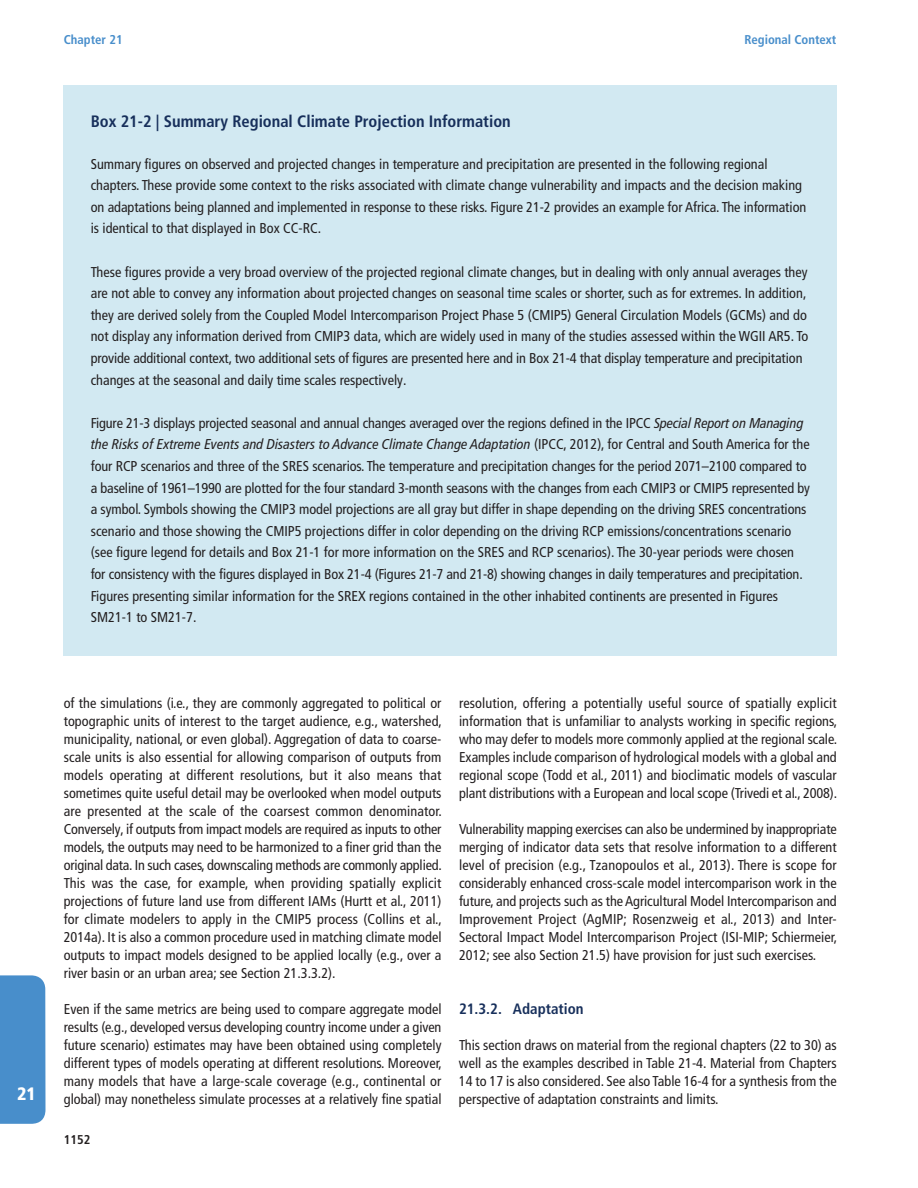
<style>
.page{position:relative;width:918px;height:1188px;background:#fff}
.page>*{position:absolute;margin:0;border:0;box-sizing:border-box;transform-origin:0 0}
.t1{font:900 condensed 18px "Frutiger LT Pro";color:#fff}
.t2{font:700 condensed 16.5px "Frutiger LT Pro";color:#172f5b}
.t3{font:700 condensed 15px "Frutiger LT Pro";color:#172f5b}
.t4{font:condensed 14.25px/18px "Frutiger LT Pro";color:#231f20;text-align:justify}
.t5{font:700 condensed 12.75px "Frutiger LT Pro";color:#488ecb}
.t6{font:700 condensed 12.75px "Frutiger LT Pro";color:#231f20}
.s1{font-style:italic}
</style>
<div class="page">
<div style="left:0;top:975px;width:45px;height:149px;background:#488ecb"></div>
<div style="left:64px;top:85px;width:773px;height:571px;background:#d2e9f2"></div>
<p class="t1" style="left:17px;top:1087px;width:20px">21</p>
<p class="t5" style="left:64px;top:35px;width:60px">Chapter 21</p>
<p class="t5" style="left:744px;top:35px;width:93px">Regional Context</p>
<p class="t2" style="left:91px;top:116px;width:422px">Box 21-2 | Summary Regional Climate Projection Information</p>
<p class="t4" style="left:91px;top:154px;width:717px;line-height:21.6px;text-align:left">Summary figures on observed and projected changes in temperature and precipitation are presented in the following regional chapters. These provide some context to the risks associated with climate change vulnerability and impacts and the decision making on adaptations being planned and implemented in response to these risks. Figure 21-2 provides an example for Africa. The information is identical to that displayed in Box CC-RC.</p>
<p class="t4" style="left:91px;top:262px;width:719px;line-height:21.6px;text-align:left">These figures provide a very broad overview of the projected regional climate changes, but in dealing with only annual averages they are not able to convey any information about projected changes on seasonal time scales or shorter, such as for extremes. In addition, they are derived solely from the Coupled Model Intercomparison Project Phase 5 (CMIP5) General Circulation Models (GCMs) and do not display any information derived from CMIP3 data, which are widely used in many of the studies assessed within the WGII AR5. To provide additional context, two additional sets of figures are presented here and in Box 21-4 that display temperature and precipitation changes at the seasonal and daily time scales respectively.</p>
<p class="t4" style="left:91px;top:414px;width:721px;line-height:21.6px;text-align:left">Figure 21-3 displays projected seasonal and annual changes averaged over the regions defined in the IPCC <span class="s1">Special Report on Managing the Risks of Extreme Events and Disasters to Advance Climate Change Adaptation</span> (IPCC, 2012), for Central and South America for the four RCP scenarios and three of the SRES scenarios. The temperature and precipitation changes for the period 2071–2100 compared to a baseline of 1961–1990 are plotted for the four standard 3-month seasons with the changes from each CMIP3 or CMIP5 represented by a symbol. Symbols showing the CMIP3 model projections are all gray but differ in shape depending on the driving SRES concentrations scenario and those showing the CMIP5 projections differ in color depending on the driving RCP emissions/concentrations scenario (see figure legend for details and Box 21-1 for more information on the SRES and RCP scenarios). The 30-year periods were chosen for consistency with the figures displayed in Box 21-4 (Figures 21-7 and 21-8) showing changes in daily temperatures and precipitation.<br>Figures presenting similar information for the SREX regions contained in the other inhabited continents are presented in Figures SM21-1 to SM21-7.</p>
<p class="t4" style="left:64px;top:696px;width:380px">of the simulations (i.e., they are commonly aggregated to political or topographic units of interest to the target audience, e.g., watershed, municipality, national, or even global). Aggregation of data to coarse&shy;scale units is also essential for allowing comparison of outputs from models operating at different resolutions, but it also means that sometimes quite useful detail may be overlooked when model outputs are presented at the scale of the coarsest common denominator.<br>Conversely, if outputs from impact models are required as inputs to other models, the outputs may need to be harmonized to a finer grid than the original data. In such cases, downscaling methods are commonly applied.<br>This was the case, for example, when providing spatially explicit projections of future land use from different IAMs (Hurtt et al., 2011) for climate modelers to apply in the CMIP5 process (Collins et al., 2014a). It is also a common procedure used in matching climate model outputs to impact models designed to be applied locally (e.g., over a river basin or an urban area; see Section 21.3.3.2).</p>
<p class="t4" style="left:64px;top:1002px;width:380px">Even if the same metrics are being used to compare aggregate model results (e.g., developed versus developing country income under a given future scenario) estimates may have been obtained using completely different types of models operating at different resolutions. Moreover, many models that have a large-scale coverage (e.g., continental or global) may nonetheless simulate processes at a relatively fine spatial</p>
<p class="t6" style="left:64px;top:1136px;width:28px">1152</p>
<p class="t4" style="left:459px;top:696px;width:380px">resolution, offering a potentially useful source of spatially explicit information that is unfamiliar to analysts working in specific regions, who may defer to models more commonly applied at the regional scale.<br>Examples include comparison of hydrological models with a global and regional scope (Todd et al., 2011) and bioclimatic models of vascular plant distributions with a European and local scope (Trivedi et al., 2008).</p>
<p class="t4" style="left:459px;top:822px;width:380px">Vulnerability mapping exercises can also be undermined by inappropriate merging of indicator data sets that resolve information to a different level of precision (e.g., Tzanopoulos et al., 2013). There is scope for considerably enhanced cross-scale model intercomparison work in the future, and projects such as the Agricultural Model Intercomparison and Improvement Project (AgMIP; Rosenzweig et al., 2013) and Inter-Sectoral Impact Model Intercomparison Project (ISI-MIP; Schiermeier, 2012; see also Section 21.5) have provision for just such exercises.</p>
<p class="t3" style="left:459px;top:1004px;width:126px">21.3.2. Adaptation</p>
<p class="t4" style="left:459px;top:1038px;width:379px">This section draws on material from the regional chapters (22 to 30) as well as the examples described in Table 21-4. Material from Chapters 14 to 17 is also considered. See also Table 16-4 for a synthesis from the perspective of adaptation constraints and limits.</p>
</div>
